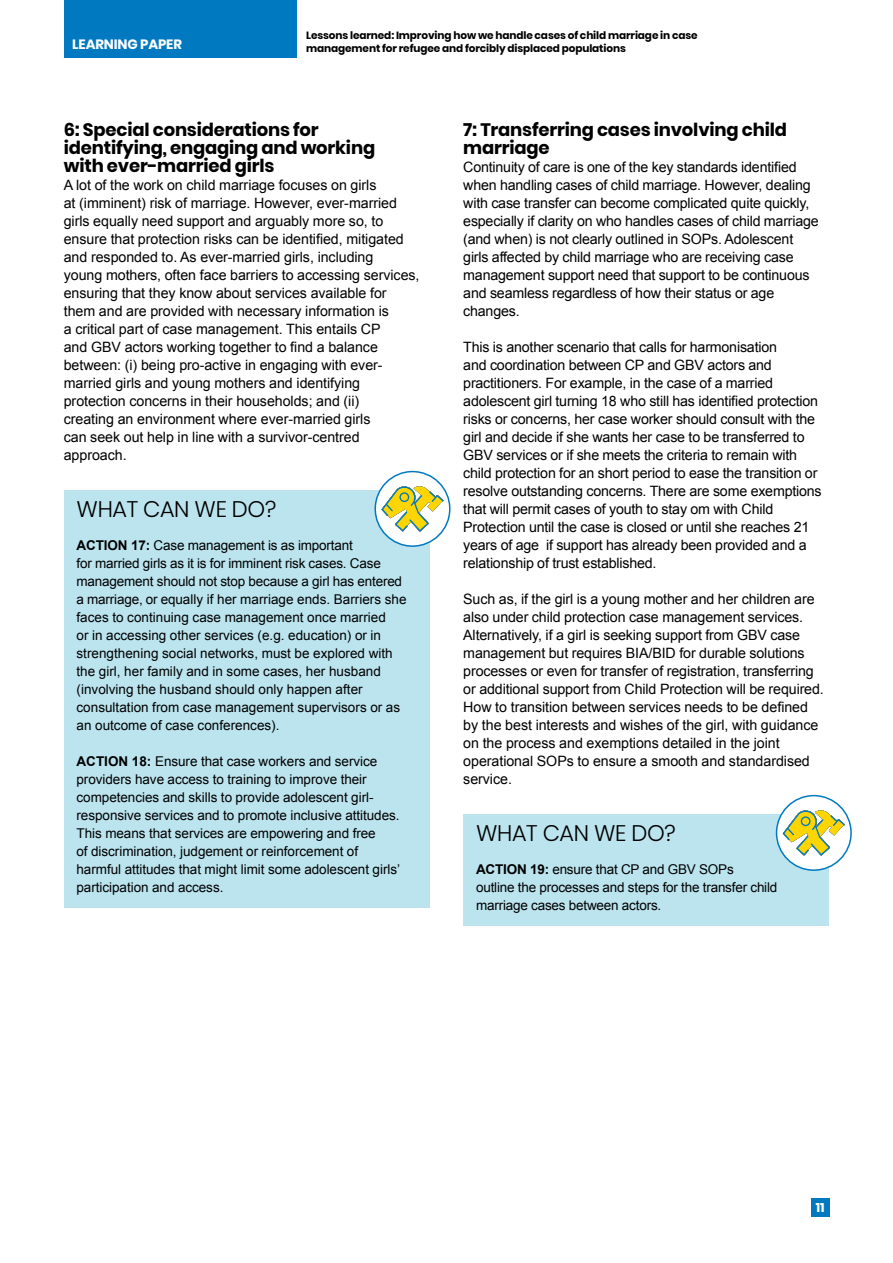
<style>
.page{position:relative;width:893px;height:1263px;background:#fff}
.page>*{position:absolute;margin:0;border:0;box-sizing:border-box;transform-origin:0 0}
.t1{font:300 22.5px "Poppins";letter-spacing:-.015em;color:#000}
.t2{font:700 18px/18px "Poppins";letter-spacing:-.01em;color:#000}
.t3{font:14.25px/18px "Arial";letter-spacing:-.01em;color:#000}
.t4{font:13.5px/18px "Arial";letter-spacing:-.005em;color:#000}
.t5{font:700 13.5px "Poppins";letter-spacing:-.01em;color:#fff}
.t6{font:700 12.6px "Poppins";color:#fff}
.t7{font:700 10.5px "Poppins";letter-spacing:-.01em;color:#000}
.s1{font-weight:700}
</style>
<div class="page">
<div style="left:811px;top:1198px;width:18px;height:18px;background:#0079c1"></div>
<div style="left:64px;top:0;width:232px;height:57px;background:#0079c1"></div>
<div style="left:64px;top:490px;width:365px;height:40px;background:#bbe4ee"></div>
<div style="left:64px;top:527px;width:365px;height:219px;background:#bbe4ee"></div>
<div style="left:64px;top:743px;width:365px;height:165px;background:#bbe4ee"></div>
<div style="left:463px;top:814px;width:366px;height:40px;background:#bbe4ee"></div>
<div style="left:463px;top:851px;width:366px;height:75px;background:#bbe4ee"></div>
<div style="left:375px;top:472px;width:75px;height:74px;background:#fff;border-radius:50%"></div>
<svg style="left:382px;top:485px;width:61px;height:46px"></svg>
<div style="left:374px;top:471px;width:76px;height:76px;border:2px solid #0079c1;border-radius:50%"></div>
<div style="left:776px;top:796px;width:75px;height:74px;background:#fff;border-radius:50%"></div>
<svg style="left:783px;top:809px;width:62px;height:46px"></svg>
<div style="left:776px;top:795px;width:76px;height:76px;border:2px solid #0079c1;border-radius:50%"></div>
<p class="t7" style="left:306px;top:29px;width:393px">Lessons learned: Improving how we handle cases of child marriage in case</p>
<p class="t5" style="left:72px;top:36px;width:111px">LEARNING PAPER</p>
<p class="t7" style="left:306px;top:42px;width:321px">management for refugee and forcibly displaced populations</p>
<p class="t2" style="left:64px;top:121px;width:313px">6: Special considerations for identifying, engaging and working with ever-married girls</p>
<p class="t3" style="left:64px;top:176px;width:357px">A lot of the work on child marriage focuses on girls<br>at (imminent) risk of marriage. However, ever-married girls equally need support and arguably more so, to ensure that protection risks can be identified, mitigated and responded to. As ever-married girls, including<br>young mothers, often face barriers to accessing services, ensuring that they know about services available for them and are provided with necessary information is<br>a critical part of case management. This entails CP<br>and GBV actors working together to find a balance between: (i) being pro-active in engaging with ever&shy;married girls and young mothers and identifying protection concerns in their households; and (ii)<br>creating an environment where ever-married girls<br>can seek out help in line with a survivor-centred approach.</p>
<h1 class="t1" style="left:77px;top:496px;width:201px">WHAT CAN WE DO?</h1>
<p class="t4" style="left:77px;top:536px;width:332px"><span class="s1">ACTION 17:</span> Case management is as important<br>for married girls as it is for imminent risk cases. Case management should not stop because a girl has entered a marriage, or equally if her marriage ends. Barriers she faces to continuing case management once married<br>or in accessing other services (e.g. education) or in strengthening social networks, must be explored with the girl, her family and in some cases, her husband (involving the husband should only happen after consultation from case management supervisors or as an outcome of case conferences).</p>
<p class="t4" style="left:77px;top:752px;width:325px"><span class="s1">ACTION 18:</span> Ensure that case workers and service providers have access to training to improve their competencies and skills to provide adolescent girl&shy;responsive services and to promote inclusive attitudes.<br>This means that services are empowering and free<br>of discrimination, judgement or reinforcement of harmful attitudes that might limit some adolescent girls’ participation and access.</p>
<p class="t2" style="left:463px;top:121px;width:325px">7: Transferring cases involving child marriage</p>
<p class="t3" style="left:463px;top:158px;width:357px">Continuity of care is one of the key standards identified when handling cases of child marriage. However, dealing with case transfer can become complicated quite quickly, especially if clarity on who handles cases of child marriage (and when) is not clearly outlined in SOPs. Adolescent girls affected by child marriage who are receiving case management support need that support to be continuous and seamless regardless of how their status or age changes.</p>
<p class="t3" style="left:463px;top:338px;width:360px">This is another scenario that calls for harmonisation<br>and coordination between CP and GBV actors and practitioners. For example, in the case of a married adolescent girl turning 18 who still has identified protection risks or concerns, her case worker should consult with the girl and decide if she wants her case to be transferred to GBV services or if she meets the criteria to remain with child protection for an short period to ease the transition or resolve outstanding concerns. There are some exemptions that will permit cases of youth to stay om with Child Protection until the case is closed or until she reaches 21 years of age if support has already been provided and a relationship of trust established.</p>
<p class="t3" style="left:463px;top:590px;width:362px">Such as, if the girl is a young mother and her children are also under child protection case management services.<br>Alternatively, if a girl is seeking support from GBV case management but requires BIA/BID for durable solutions processes or even for transfer of registration, transferring or additional support from Child Protection will be required.<br>How to transition between services needs to be defined by the best interests and wishes of the girl, with guidance on the process and exemptions detailed in the joint operational SOPs to ensure a smooth and standardised service.</p>
<h1 class="t1" style="left:476px;top:820px;width:201px">WHAT CAN WE DO?</h1>
<p class="t4" style="left:476px;top:860px;width:303px"><span class="s1">ACTION 19:</span> ensure that CP and GBV SOPs<br>outline the processes and steps for the transfer child marriage cases between actors.</p>
<p class="t6" style="left:816px;top:1200px;width:10px">11</p>
</div>
